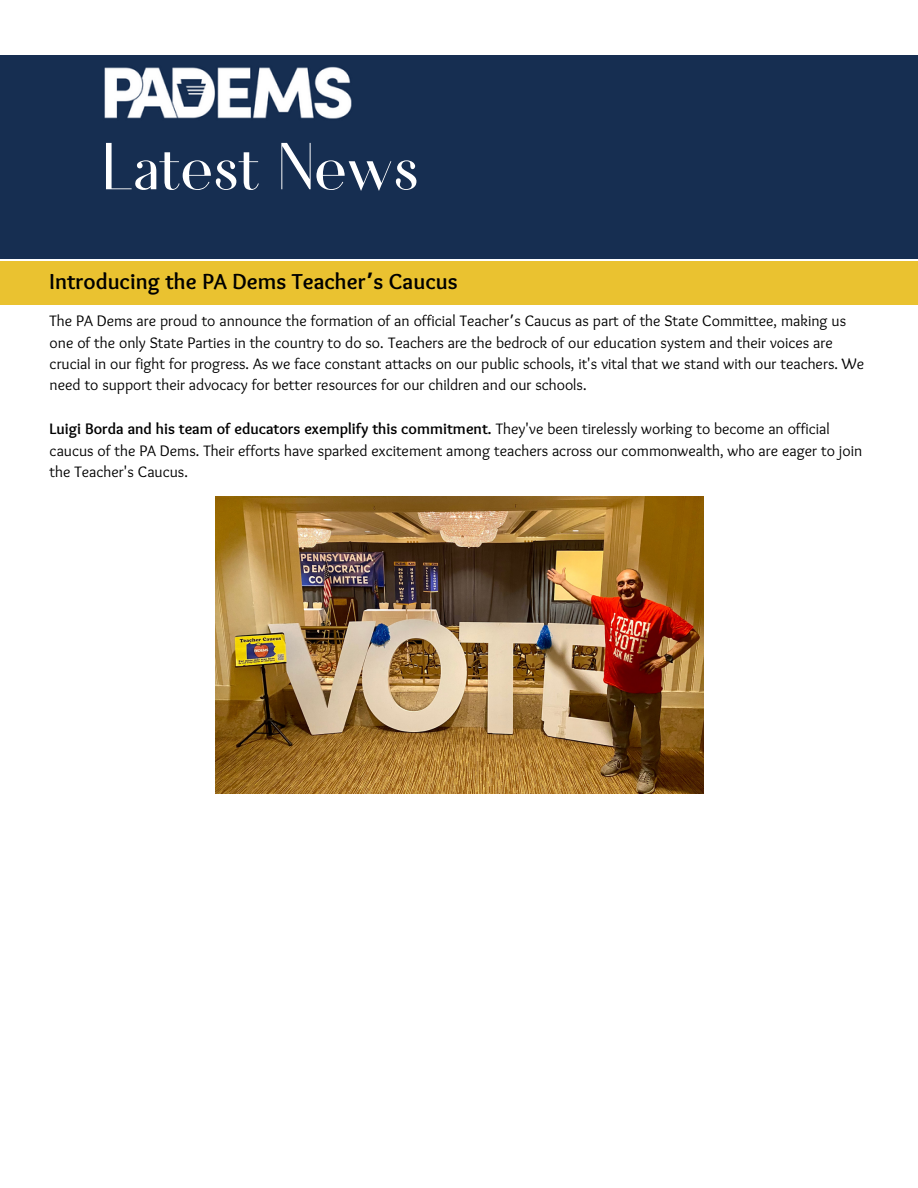
<style>
.page{position:relative;width:918px;height:1188px;background:#fff}
.page>*{position:absolute;margin:0;border:0;box-sizing:border-box;transform-origin:0 0}
.t1{font:88.65px "Fiona";color:#fff}
.t2{font:700 22.5px "Sukar";color:#000}
.t3{font:15.75px/21.3px "Sukar";color:#000}
.s1{font-family:"Noto Sans Gurmukhi"}
.s2{font-weight:700}
</style>
<div class="page">
<div style="left:0;top:55px;width:918px;height:203px;background:#162e51"></div>
<img style="left:104px;top:66px;width:248px;height:53px">
<div style="left:0;top:262px;width:918px;height:43px;background:#eac230"></div>
<img style="left:215px;top:496px;width:488px;height:297px">
<p class="t1" style="left:102px;top:118px;width:318px">Latest News</p>
<p class="t2" style="left:50px;top:268px;width:409px">Introducing the PA Dems Teacher<span class="s1">’</span>s Caucus</p>
<p class="t3" style="left:50px;top:311px;width:816px">The PA Dems are proud to announce the formation of an official Teacher<span class="s1">’</span>s Caucus as part of the State Committee, making us one of the only State Parties in the country to do so. Teachers are the bedrock of our education system and their voices are crucial in our fight for progress. As we face constant attacks on our public schools, it's vital that we stand with our teachers. We need to support their advocacy for better resources for our children and our schools.</p>
<p class="t3" style="left:50px;top:419px;width:814px"><span class="s2">Luigi Borda and his team of educators exemplify this commitment.</span> They've been tirelessly working to become an official caucus of the PA Dems. Their efforts have sparked excitement among teachers across our commonwealth, who are eager to join the Teacher's Caucus.</p>
</div>
